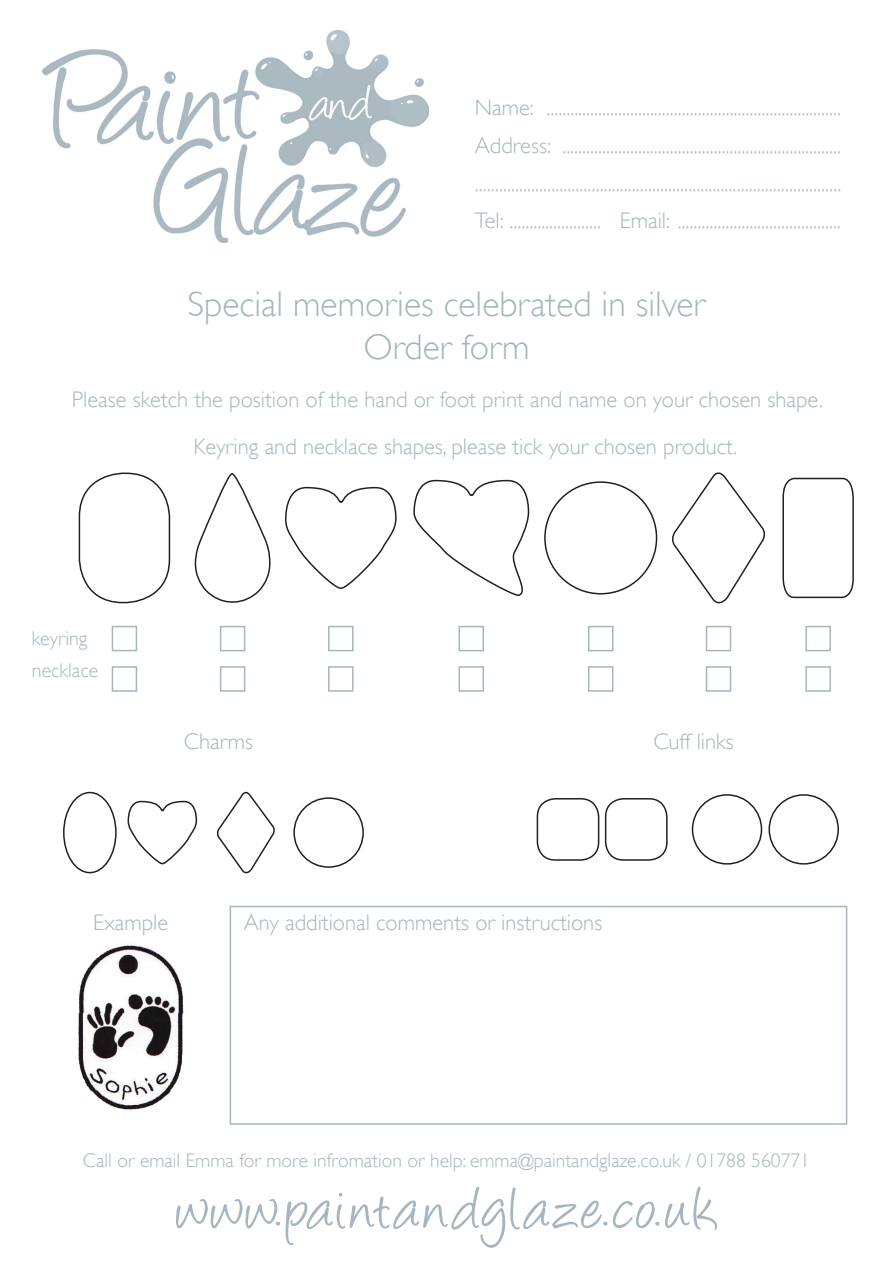
<style>
.page{position:relative;width:893px;height:1263px;background:#fff}
.page>*{position:absolute;margin:0;border:0;box-sizing:border-box;transform-origin:0 0}
.t1{font:300 35.7px/42.8px "Gill Sans";color:#a7b6be;text-align:center}
.t2{font:300 22.5px/37.5px "Gill Sans";color:#a7b6be}
.t3{font:300 20.1px/31.5px "Gill Sans";color:#a7b6be}
.t4{font:300 19.65px "Gill Sans";color:#a7b6be}
</style>
<div class="page">
<img style="left:43px;top:30px;width:386px;height:213px">
<div style="left:79px;top:473px;width:91px;height:130px;border:2px solid #231f20;border-radius:43px"></div>
<svg style="left:194px;top:473px;width:77px;height:130px"></svg>
<svg style="left:285px;top:486px;width:112px;height:103px"></svg>
<svg style="left:413px;top:479px;width:117px;height:117px"></svg>
<div style="left:544px;top:481px;width:113px;height:113px;border:2px solid #231f20;border-radius:50%"></div>
<svg style="left:782px;top:477px;width:72px;height:122px"></svg>
<svg style="left:672px;top:472px;width:93px;height:132px"></svg>
<svg style="left:127px;top:800px;width:71px;height:64px"></svg>
<div style="left:293px;top:797px;width:71px;height:71px;border:2px solid #231f20;border-radius:50%"></div>
<svg style="left:217px;top:791px;width:58px;height:83px"></svg>
<div style="left:63px;top:792px;width:54px;height:81px;border:2px solid #231f20;border-radius:50%"></div>
<div style="left:605px;top:798px;width:63px;height:63px;border:2px solid #231f20;border-radius:18px"></div>
<div style="left:537px;top:798px;width:62px;height:63px;border:2px solid #231f20;border-radius:18px"></div>
<div style="left:768px;top:794px;width:71px;height:71px;border:2px solid #231f20;border-radius:50%"></div>
<div style="left:692px;top:794px;width:70px;height:71px;border:2px solid #231f20;border-radius:50%"></div>
<div style="left:112px;top:626px;width:25px;height:25px;border:2px solid #a7b6be"></div>
<div style="left:112px;top:666px;width:25px;height:26px;border:2px solid #a7b6be"></div>
<div style="left:220px;top:626px;width:25px;height:25px;border:2px solid #a7b6be"></div>
<div style="left:220px;top:666px;width:25px;height:26px;border:2px solid #a7b6be"></div>
<div style="left:328px;top:626px;width:26px;height:25px;border:2px solid #a7b6be"></div>
<div style="left:328px;top:666px;width:26px;height:26px;border:2px solid #a7b6be"></div>
<div style="left:459px;top:626px;width:25px;height:25px;border:2px solid #a7b6be"></div>
<div style="left:459px;top:666px;width:25px;height:26px;border:2px solid #a7b6be"></div>
<div style="left:706px;top:626px;width:25px;height:25px;border:2px solid #a7b6be"></div>
<div style="left:706px;top:666px;width:25px;height:26px;border:2px solid #a7b6be"></div>
<div style="left:805px;top:626px;width:26px;height:25px;border:2px solid #a7b6be"></div>
<div style="left:805px;top:666px;width:26px;height:26px;border:2px solid #a7b6be"></div>
<div style="left:588px;top:626px;width:25px;height:25px;border:2px solid #a7b6be"></div>
<div style="left:588px;top:666px;width:25px;height:26px;border:2px solid #a7b6be"></div>
<img style="left:78px;top:945px;width:106px;height:165px">
<div style="left:230px;top:906px;width:617px;height:219px;border:2px solid #a7b6be"></div>
<svg style="left:176px;top:1187px;width:541px;height:61px"></svg>
<p class="t2" style="left:475px;top:89px;width:368px;text-align:justify">Name: ..........................................................................<br>Address: ...................................................................... ...........................................................................................<br>Tel: ....................... Email: .........................................</p>
<h1 class="t1" style="left:188px;top:283px;width:519px">Special memories celebrated in silver<br>Order form</h1>
<p class="t2" style="left:193px;top:376px;width:631px;line-height:46.8px;text-indent:-122px">Please sketch the position of the hand or foot print and name on your chosen shape.<br>Keyring and necklace shapes, please tick your chosen product.</p>
<p class="t3" style="left:32px;top:623px;width:68px">keyring necklace</p>
<p class="t2" style="left:184px;top:723px;width:71px">Charms</p>
<p class="t2" style="left:653px;top:723px;width:82px">Cuff links</p>
<p class="t2" style="left:93px;top:903px;width:77px">Example</p>
<p class="t2" style="left:244px;top:903px;width:360px">Any additional comments or instructions</p>
<p class="t4" style="left:83px;top:1149px;width:729px">Call or email Emma for more infromation or help: emma@paintandglaze.co.uk / 01788 560771</p>
</div>
